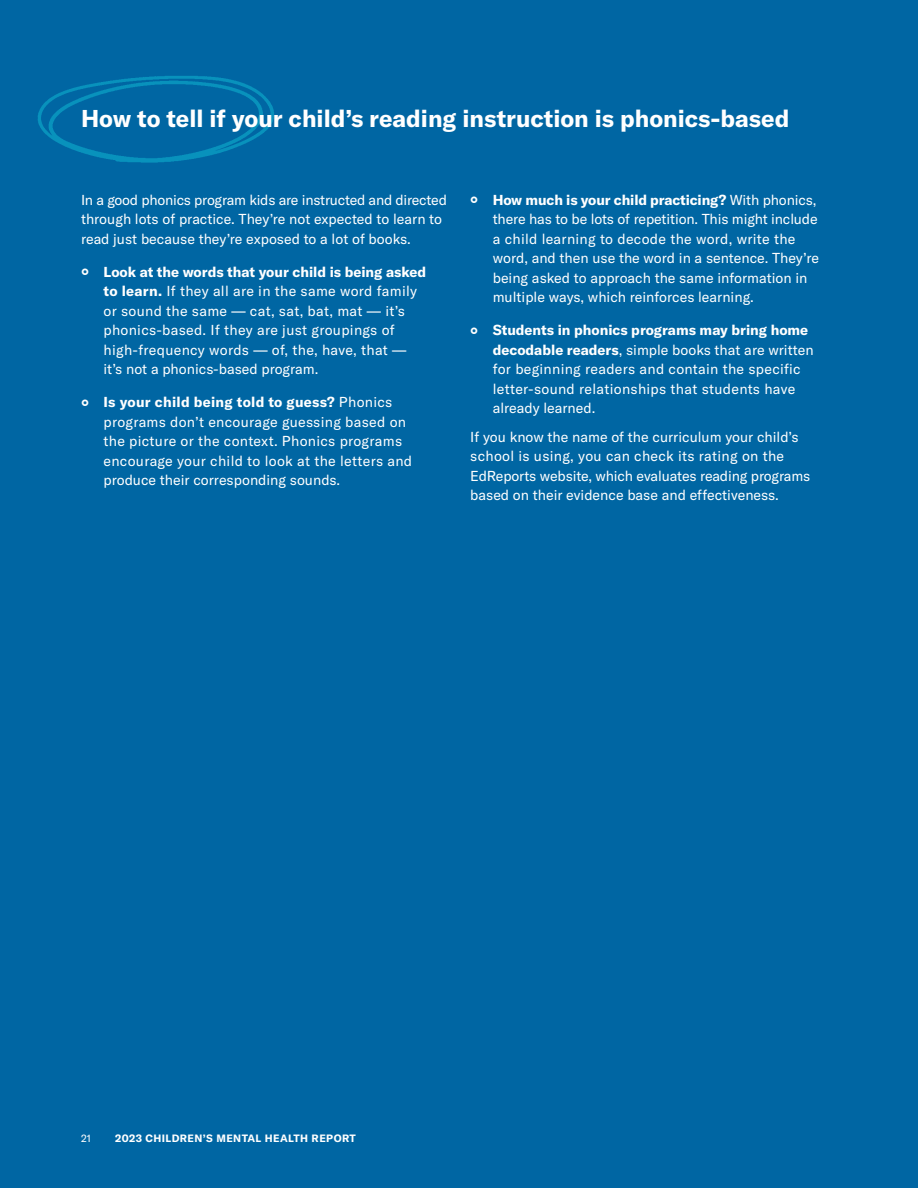
<style>
.page{position:relative;width:918px;height:1188px;background:#0066a3}
.page>*{position:absolute;margin:0;border:0;box-sizing:border-box;transform-origin:0 0}
.t1{font:700 24px "GT America";color:#fff}
.t2{font:14.25px/19.5px "GT America";letter-spacing:.02em;color:#fff}
.t3{font:14.25px/19.5px "GT America";color:#fff}
.t4{font:700 10.5px "GT America";letter-spacing:.04em;color:#fff}
.t5{font:10.5px "GT America";color:#fff}
.s1{font-weight:700}
</style>
<div class="page">
<img style="left:37px;top:76px;width:237px;height:87px">
<h1 class="t1" style="left:81px;top:103px;width:710px">How to tell if your child’s reading instruction is phonics-based</h1>
<p class="t3" style="left:81px;top:190px;width:367px">In a good phonics program kids are instructed and directed through lots of practice. They’re not expected to learn to read just because they’re exposed to a lot of books.</p>
<p class="t2" style="left:104px;top:262px;width:324px"><span class="s1">Look at the words that your child is being asked to learn.</span> If they all are in the same word family or sound the same — cat, sat, bat, mat — it’s phonics-based. If they are just groupings of high-frequency words — of, the, have, that — it’s not a phonics-based program.</p>
<p class="t2" style="left:104px;top:393px;width:310px"><span class="s1">Is your child being told to guess?</span> Phonics programs don’t encourage guessing based on the picture or the context. Phonics programs encourage your child to look at the letters and produce their corresponding sounds.</p>
<p class="t3" style="left:493px;top:190px;width:328px"><span class="s1">How much is your child practicing?</span> With phonics, there has to be lots of repetition. This might include a child learning to decode the word, write the word, and then use the word in a sentence. They’re being asked to approach the same information in multiple ways, which reinforces learning.</p>
<p class="t2" style="left:493px;top:321px;width:322px"><span class="s1">Students in phonics programs may bring home decodable readers</span>, simple books that are written for beginning readers and contain the specific letter-sound relationships that students have already learned.</p>
<p class="t3" style="left:470px;top:427px;width:342px">If you know the name of the curriculum your child’s school is using, you can check its rating on the EdReports website, which evaluates reading programs based on their evidence base and effectiveness.</p>
<p class="t5" style="left:81px;top:1132px;width:11px">21</p>
<p class="t4" style="left:115px;top:1132px;width:242px">2023 CHILDREN’S MENTAL HEALTH REPORT</p>
</div>
